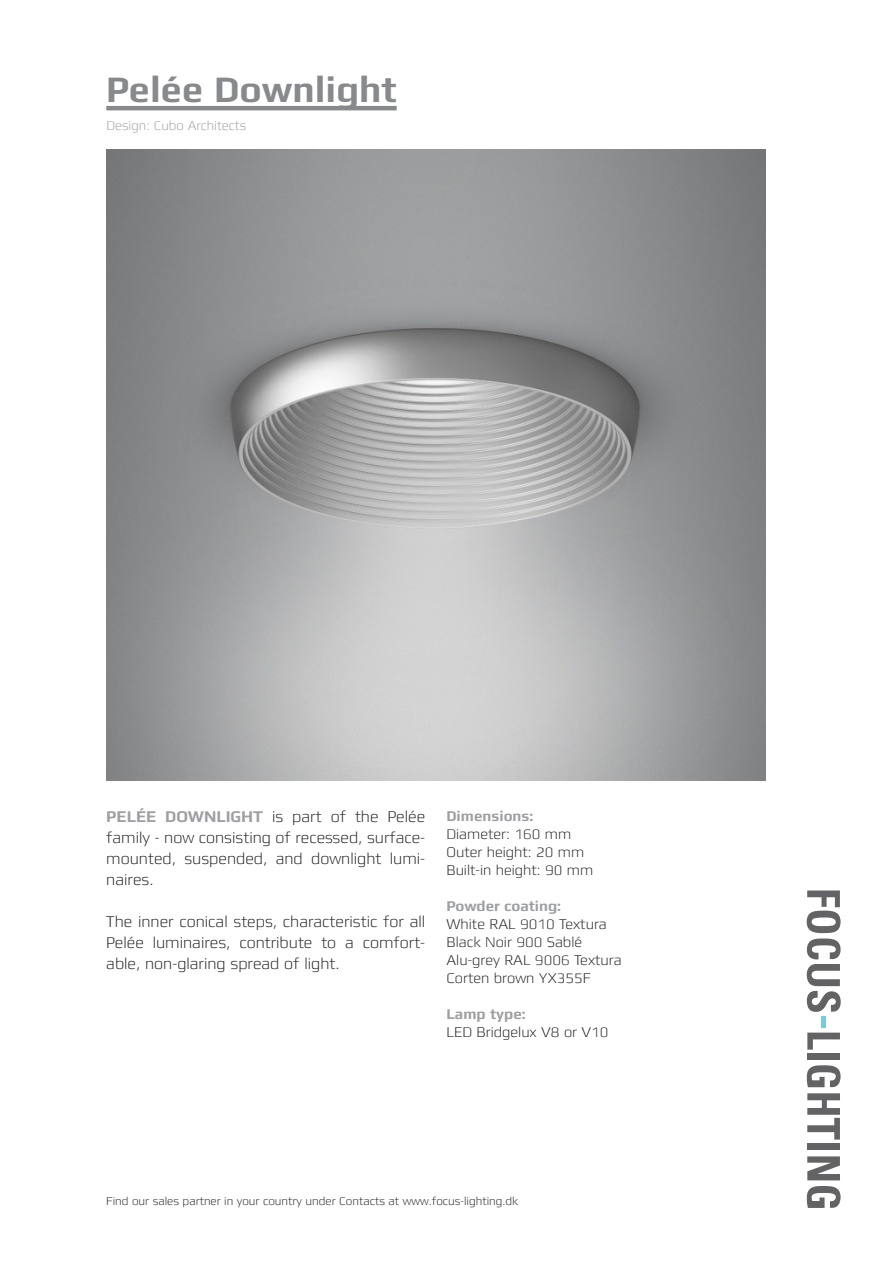
<style>
.page{position:relative;width:893px;height:1263px;background:#fff}
.page>*{position:absolute;margin:0;border:0;box-sizing:border-box;transform-origin:0 0}
.Overskrift{font:700 37.5px "Mdd";color:#87898c}
.t1{font:300 16.5px/21px "Mdd";color:#231f20;text-align:justify}
.t2{font:300 15px "Mdd";color:#231f20}
.t3{font:700 15px "Mdd";color:#9d9fa2}
.t4{font:300 13.5px "Mdd";color:#9d9fa2}
.t5{font:300 12px "Mdd";color:#231f20}
.s1{font-weight:700;color:#9d9fa2}
</style>
<div class="page">
<img style="left:106px;top:149px;width:659px;height:631px">
<svg style="left:807px;top:890px;width:34px;height:122px"></svg>
<svg style="left:807px;top:1032px;width:33px;height:18px"></svg>
<div style="left:807px;top:1053px;width:33px;height:7px;background:#636366"></div>
<svg style="left:807px;top:1065px;width:33px;height:22px"></svg>
<svg style="left:807px;top:1093px;width:33px;height:46px"></svg>
<div style="left:807px;top:1143px;width:33px;height:7px;background:#636366"></div>
<svg style="left:807px;top:1156px;width:33px;height:24px"></svg>
<svg style="left:807px;top:1186px;width:33px;height:22px"></svg>
<div style="left:821px;top:1016px;width:5px;height:11px;background:#74cdd9"></div>
<hr style="left:106px;top:106px;width:291px;height:4px;background:#87898c">
<p class="Overskrift" style="left:106px;top:69px;width:292px">Pelée Downlight</p>
<p class="t4" style="left:106px;top:119px;width:141px">Design: Cubo Architects</p>
<p class="t1" style="left:106px;top:806px;width:320px"><span class="s1">PELÉE DOWNLIGHT</span> is part of the Pelée family - now consisting of recessed, surface&shy;mounted, suspended, and downlight lumi&shy;naires.</p>
<p class="t1" style="left:106px;top:911px;width:320px">The inner conical steps, characteristic for all Pelée luminaires, contribute to a comfort&shy;able, non-glaring spread of light.</p>
<p class="t3" style="left:446px;top:808px;width:88px">Dimensions:</p>
<p class="t2" style="left:446px;top:826px;width:126px">Diameter: 160 mm</p>
<p class="t2" style="left:446px;top:844px;width:139px">Outer height: 20 mm</p>
<p class="t2" style="left:446px;top:862px;width:148px">Built-in height: 90 mm</p>
<p class="t3" style="left:446px;top:898px;width:116px">Powder coating:</p>
<p class="t2" style="left:446px;top:916px;width:162px">White RAL 9010 Textura</p>
<p class="t2" style="left:446px;top:934px;width:137px">Black Noir 900 Sablé</p>
<p class="t2" style="left:446px;top:952px;width:177px">Alu-grey RAL 9006 Textura</p>
<p class="t2" style="left:446px;top:970px;width:146px">Corten brown YX355F</p>
<p class="t3" style="left:446px;top:1006px;width:81px">Lamp type:</p>
<p class="t2" style="left:446px;top:1024px;width:164px">LED Bridgelux V8 or V10</p>
<p class="t5" style="left:106px;top:1194px;width:413px">Find our sales partner in your country under Contacts at www.focus-lighting.dk</p>
</div>
